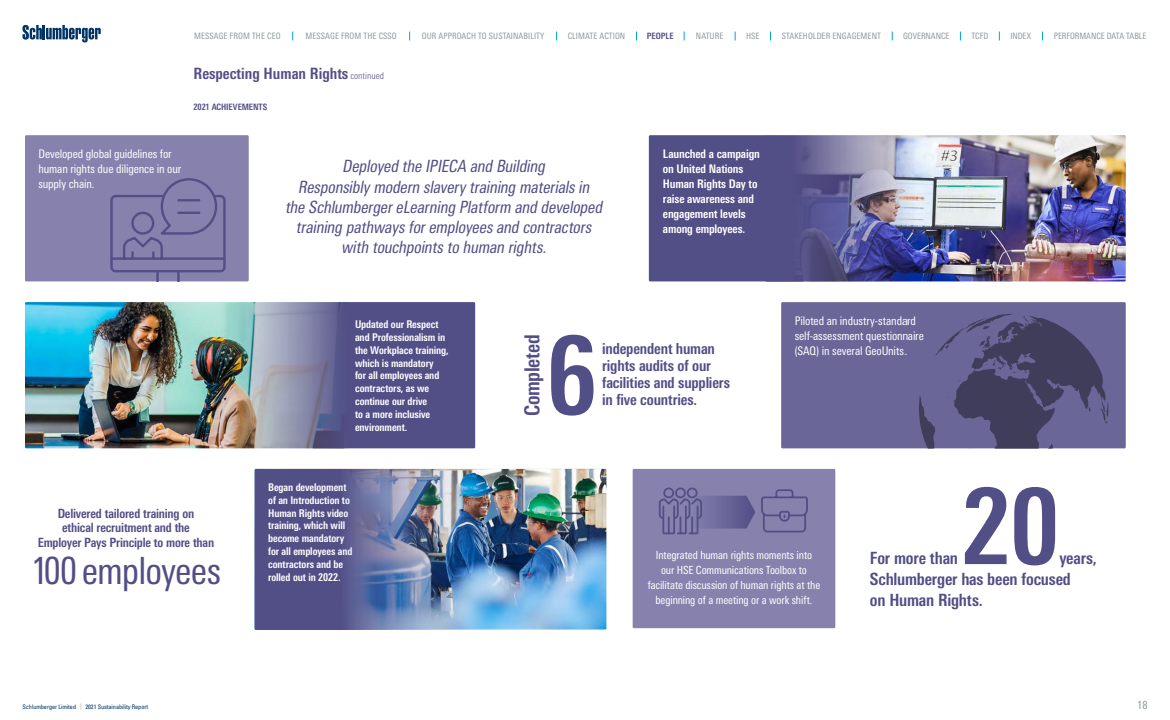
<style>
.page{position:relative;width:1170px;height:720px;background:#fff}
.page>*{position:absolute;margin:0;border:0;box-sizing:border-box;transform-origin:0 0}
.t1{font:700 condensed 108px "Univers Next Pro";color:#524e86}
.t2{font:condensed 37.5px "Univers Next Pro";letter-spacing:-.025em;color:#524e86}
.t3{font:700 condensed 20.69px "Univers Next Pro";letter-spacing:-.01em;color:#524e86}
.t4{font:italic condensed 16.88px/20.2px "Univers Next Pro";color:#524e86;text-align:center}
.t5{font:700 condensed 16.88px/21.2px "Univers Next Pro";letter-spacing:-.01em;color:#524e86}
.t6{font:700 condensed 15.62px "Univers Next Pro";color:#524e86}
.t7{font:700 condensed 15.31px/17.1px "Univers Next Pro";letter-spacing:-.01em;color:#524e86}
.t8{font:700 condensed 12.75px/14.2px "Univers Next Pro";letter-spacing:-.015em;color:#524e86;text-align:center}
.t9{font:condensed 11.88px/15px "Univers Next Pro";letter-spacing:-.015em;color:#fff}
.t10{font:700 condensed 11.88px/15px "Univers Next Pro";letter-spacing:-.01em;color:#fff}
.t11{font:condensed 11.25px/15px "Univers Next Pro";letter-spacing:-.01em;color:#fff;text-align:center}
.t12{font:condensed 11.25px "Univers Next Pro";color:#8e979d}
.t13{font:700 condensed 10.62px/12.8px "Univers Next Pro";letter-spacing:-.01em;color:#fff}
.t14{font:condensed 8.75px "Univers Next Pro";letter-spacing:.01em;color:#8e979d}
.t15{font:700 condensed 8.75px "Univers Next Pro";letter-spacing:-.005em;color:#524e86}
.t16{font:condensed 8.75px "Univers Next Pro";letter-spacing:-.01em;color:#8e979d}
.t17{font:condensed 6.25px "Univers";letter-spacing:-.01em;color:#036}
.s1{font-weight:300;font-size:9.38px}
.s2{color:#8e979d}
</style>
<div class="page">
<img style="left:25px;top:302px;width:205px;height:146px">
<div style="left:25px;top:135px;width:224px;height:146px;background:#8682ad"></div>
<div style="left:633px;top:469px;width:202px;height:159px;background:#8682ad"></div>
<img style="left:550px;top:469px;width:56px;height:161px">
<img style="left:255px;top:469px;width:295px;height:161px">
<svg style="left:230px;top:302px;width:245px;height:146px;background:#6c6c93"></svg>
<svg style="left:659px;top:487px;width:149px;height:48px"></svg>
<svg style="left:156px;top:272px;width:3px;height:9px"></svg>
<hr style="left:149px;top:283px;width:38px;height:1px;background:#524e86">
<svg style="left:177px;top:272px;width:3px;height:9px"></svg>
<div style="left:110px;top:195px;width:116px;height:77px;border:2px solid #524e86;border-radius:4px"></div>
<svg style="left:110px;top:178px;width:116px;height:83px"></svg>
<div style="left:781px;top:302px;width:345px;height:146px;background:#6a6698"></div>
<svg style="left:919px;top:314px;width:189px;height:134px"></svg>
<img style="left:958px;top:135px;width:168px;height:146px">
<img style="left:649px;top:135px;width:309px;height:146px">
<svg style="left:965px;top:487px;width:90px;height:78px"></svg>
<svg style="left:22px;top:25px;width:79px;height:17px"></svg>
<p class="t14" style="left:194px;top:31px;width:88px">MESSAGE FROM THE CEO</p>
<p class="t14" style="left:306px;top:31px;width:93px">MESSAGE FROM THE CSSO</p>
<p class="t14" style="left:422px;top:31px;width:124px">OUR APPROACH TO SUSTAINABILITY</p>
<p class="t14" style="left:568px;top:31px;width:59px">CLIMATE ACTION</p>
<p class="t15" style="left:647px;top:31px;width:29px">PEOPLE</p>
<p class="t14" style="left:696px;top:31px;width:29px">NATURE</p>
<p class="t14" style="left:746px;top:31px;width:15px">HSE</p>
<p class="t14" style="left:782px;top:31px;width:101px">STAKEHOLDER ENGAGEMENT</p>
<p class="t14" style="left:903px;top:31px;width:48px">GOVERNANCE</p>
<p class="t14" style="left:971px;top:31px;width:18px">TCFD</p>
<p class="t14" style="left:1011px;top:31px;width:22px">INDEX</p>
<p class="t16" style="left:1054px;top:31px;width:94px">PERFORMANCE DATA TABLE</p>
<h3 class="t6" style="left:194px;top:64px;width:192px">Respecting Human Rights <span class="s1">continued</span></h3>
<p class="t15" style="left:194px;top:102px;width:75px">2021 ACHIEVEMENTS</p>
<p class="t9" style="left:38px;top:146px;width:144px">Developed global guidelines for human rights due diligence in our supply chain.</p>
<h3 class="t4" style="left:285px;top:156px;width:322px">Deployed the IPIECA and Building<br>Responsibly modern slavery training materialsin the SchlumbergereLearning Platform and developed training pathwaysforemployeesand contractors with touchpointsto human rights.</h3>
<p class="t10" style="left:663px;top:146px;width:99px">Launched a campaign on United Nations<br>Human Rights Day to raise awareness and engagement levels among employees.</p>
<p class="t8" style="left:38px;top:506px;width:178px">Delivered tailored training on<br>ethical recruitment and the<br>Employer Pays Principle to more than</p>
<h2 class="t2" style="left:31px;top:549px;width:192px">100 employees</h2>
<p class="t13" style="left:355px;top:318px;width:95px">Updated our Respect and Professionalism in the Workplace training, which is mandatory<br>for all employees and contractors, as we continue our drive<br>to a more inclusive environment.</p>
<p class="t9" style="left:795px;top:313px;width:131px">Piloted an industry-standard self-assessment questionnaire (SAQ) in several GeoUnits.</p>
<h1 class="t1" style="left:546px;top:312px;width:52px">6</h1>
<h3 class="t7" style="left:602px;top:340px;width:129px">independent human rights audits of our facilities and suppliers in five countries.</h3>
<h3 class="t3" style="left:520px;top:416px;width:84px;rotate:-90deg">Completed</h3>
<p class="t13" style="left:268px;top:481px;width:86px">Began development of an Introduction to<br>Human Rights video training, which will become mandatory for all employees and contractors and be rolled out in 2022.</p>
<p class="t11" style="left:648px;top:548px;width:174px">Integrated human rights moments into<br>our HSE Communications Toolbox to facilitate discussion of human rights at the beginning of a meeting or a work shift.</p>
<h3 class="t5" style="left:870px;top:547px;width:90px">For more than</h3>
<h3 class="t5" style="left:870px;top:547px;width:228px;text-indent:189px">years,<br>Schlumberger has been focused<br>on Human Rights.</h3>
<p class="t17" style="left:22px;top:702px;width:127px">Schlumberger Limited <span class="s2">|</span> 2021 Sustainability Report</p>
<p class="t12" style="left:1137px;top:698px;width:12px">18</p>
</div>
